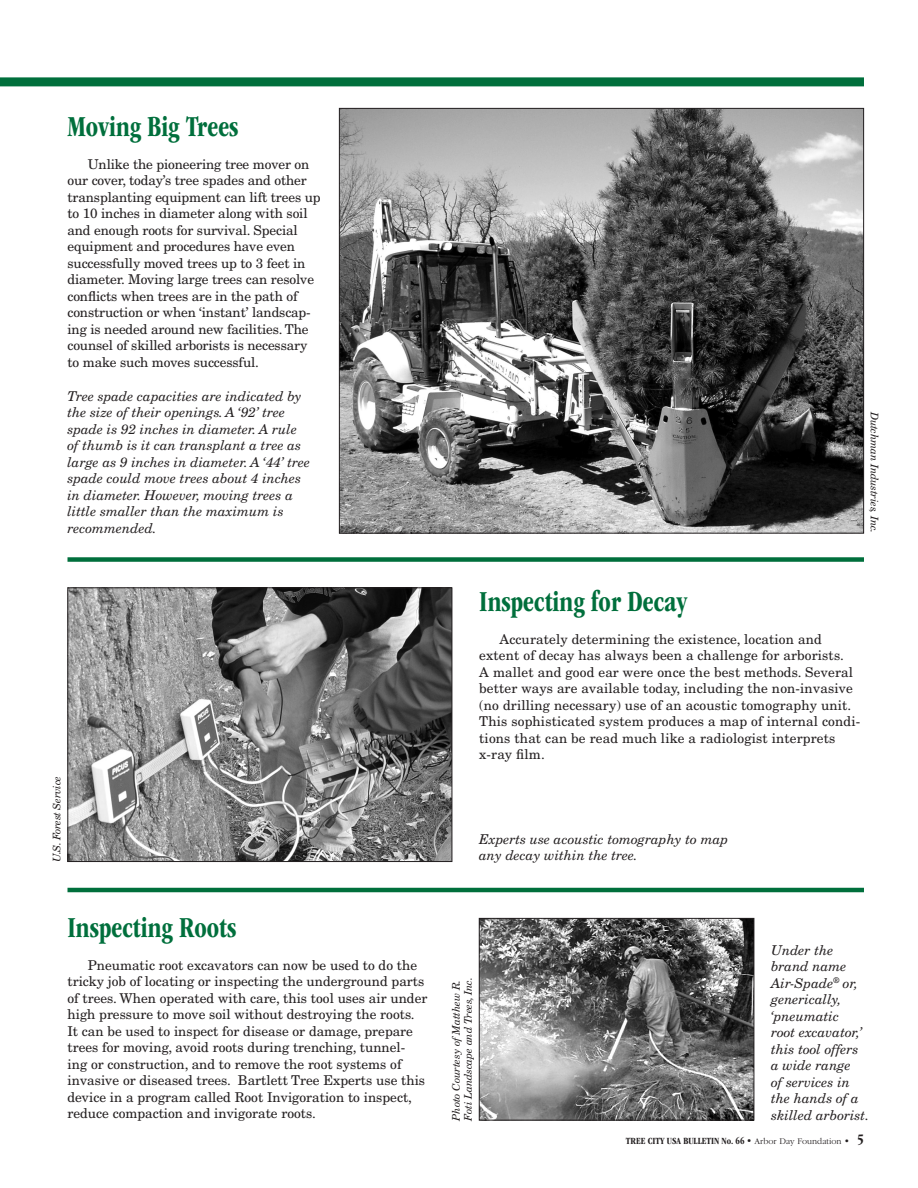
<style>
.page{position:relative;width:918px;height:1188px;background:#fff}
.page>*{position:absolute;margin:0;border:0;box-sizing:border-box;transform-origin:0 0}
.t1{font:700 condensed 30px "ITC Garamond Std";color:#006f3c;scale:.9 1}
.t2{font:13.5px/16.5px "New Century Schlbk LT Std";color:#231f20}
.t3{font:italic 13.5px/16.5px "New Century Schlbk LT Std";color:#231f20}
.t4{font:italic 10.5px/12px "New Century Schlbk LT Std";letter-spacing:-.015em;color:#231f20}
.t5{font:700 condensed 9.75px "ITC Garamond Std";color:#231f20}
.s1{font-weight:300;font-stretch:normal;font-size:9px}
.s2{font-stretch:normal;font-size:9px}
.s3{font-size:15px}
</style>
<div class="page">
<div style="left:0;top:77px;width:864px;height:9px;background:#006f3c"></div>
<img style="left:70px;top:590px;width:380px;height:270px">
<div style="left:68px;top:588px;width:384px;height:274px;border:1px solid #231f20"></div>
<hr style="left:68px;top:888px;width:796px;height:4px;background:#006f3c">
<div style="left:68px;top:557px;width:796px;height:5px;background:#006f3c"></div>
<img style="left:341px;top:110px;width:521px;height:422px">
<img style="left:481px;top:920px;width:271px;height:198px">
<div style="left:479px;top:918px;width:275px;height:202px;border:1px solid #231f20"></div>
<h1 class="t1" style="left:68px;top:109px;width:192px">Moving Big Trees</h1>
<p class="t2" style="left:68px;top:155px;width:255px;text-indent:20px">Unlike the pioneering tree mover on our cover, today’s tree spades and other transplanting equipment can lift trees up to 10 inches in diameter along with soil and enough roots for survival. Special equipment and procedures have even successfully moved trees up to 3 feet in diameter. Moving large trees can resolve conflicts when trees are in the path of construction or when ‘instant’ landscap&shy;ing is needed around new facilities. The counsel of skilled arborists is necessary to make such moves successful.</p>
<p class="t3" style="left:68px;top:388px;width:244px">Tree spade capacities are indicated by the size of their openings. A ‘92’ tree spade is 92 inches in diameter. A rule of thumb is it can transplant a tree as large as 9 inches in diameter. A ‘44’ tree spade could move trees about 4 inches in diameter. However, moving trees a little smaller than the maximum is recommended.</p>
<p class="t4" style="left:51px;top:862px;width:87px;rotate:-90deg">U.S. Forest Service</p>
<h1 class="t1" style="left:68px;top:911px;width:189px">Inspecting Roots</h1>
<p class="t2" style="left:68px;top:957px;width:361px;text-indent:20px">Pneumatic root excavators can now be used to do the tricky job of locating or inspecting the underground parts of trees. When operated with care, this tool uses air under high pressure to move soil without destroying the roots.<br>It can be used to inspect for disease or damage, prepare trees for moving, avoid roots during trenching, tunnel&shy;ing or construction, and to remove the root systems of invasive or diseased trees. Bartlett Tree Experts use this device in a program called Root Invigoration to inspect, reduce compaction and invigorate roots.</p>
<p class="t4" style="left:881px;top:412px;width:122px;rotate:90deg">Dutchman Industries, Inc.</p>
<h1 class="t1" style="left:479px;top:584px;width:233px">Inspecting for Decay</h1>
<p class="t2" style="left:479px;top:631px;width:383px;text-indent:20px">Accurately determining the existence, location and extent of decay has always been a challenge for arborists.<br>A mallet and good ear were once the best methods. Several better ways are available today, including the non-invasive (no drilling necessary) use of an acoustic tomography unit.<br>This sophisticated system produces a map of internal condi&shy;tions that can be read much like a radiologist interprets x-ray film.</p>
<p class="t3" style="left:479px;top:831px;width:250px">Experts use acoustic tomography to map any decay within the tree.</p>
<p class="t4" style="left:450px;top:1121px;width:144px;rotate:-90deg">Photo Courtesy ofMatthew R.<br>Foti Landscape and Trees, Inc.</p>
<p class="t3" style="left:771px;top:942px;width:99px">Under the brand name<br>Air-Spade<sup>®</sup> or, generically, ‘pneumatic<br>root excavator,’ this tool offers a wide range<br>of services in the hands of a skilled arborist.</p>
<p class="t5" style="left:626px;top:1135px;width:240px">TREE CITY USA BULLETIN No. 66 • <span class="s1">Arbor Day Foundation</span> <span class="s2">•</span> <span class="s3">5</span></p>
</div>
